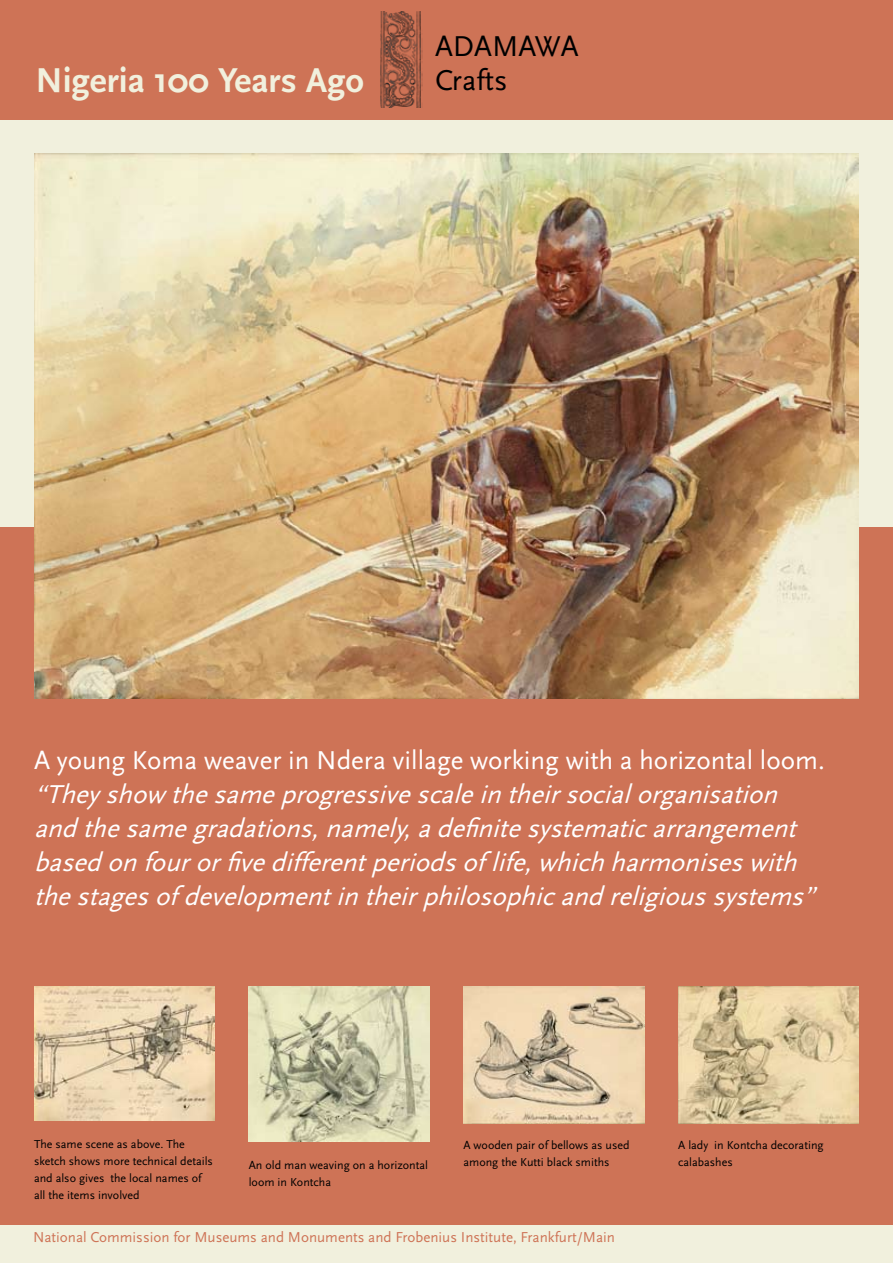
<style>
.page{position:relative;width:893px;height:1263px;background:#fff}
.page>*{position:absolute;margin:0;border:0;box-sizing:border-box;transform-origin:0 0}
.t1{font:700 36px "Scala Sans";color:#f1f0dd}
.t2{font:30px/34px "Scala Sans";color:#000}
.t3{font:italic 27px/34px "Scala Sans";color:#fff}
.t4{font:27px "Scala Sans";color:#fff}
.t5{font:15px "Scala Sans";color:#ce7356}
.t6{font:12px/17px "Scala Sans";color:#000}
</style>
<div class="page">
<div style="left:0;top:119px;width:893px;height:1144px;background:#f1f0dd"></div>
<div style="left:0;top:527px;width:893px;height:698px;background:#ce7356"></div>
<div style="left:0;top:0;width:893px;height:119px;background:#ce7356"></div>
<img style="left:380px;top:12px;width:42px;height:95px">
<img style="left:34px;top:986px;width:181px;height:135px">
<img style="left:249px;top:986px;width:180px;height:156px">
<img style="left:678px;top:986px;width:181px;height:137px">
<img style="left:463px;top:986px;width:181px;height:137px">
<img style="left:34px;top:153px;width:825px;height:545px">
<h1 class="t1" style="left:35px;top:61px;width:330px">Nigeria 100 Years Ago</h1>
<p class="t2" style="left:435px;top:30px;width:145px">ADAMAWA<br>Crafts</p>
<p class="t4" style="left:34px;top:745px;width:792px">A young Koma weaver in Ndera village working with a horizontal loom.</p>
<p class="t3" style="left:34px;top:777px;width:790px">“They show thesameprogressivescaleintheirsocialorganisation andthesamegradations,namely,adefinitesystematicarrangement basedonfourorfivedifferentperiodsof life,whichharmoniseswith thestagesof developmentintheirphilosophicandreligioussystems”</p>
<p class="t6" style="left:34px;top:1136px;width:180px">The same scene as above. The sketch shows more technical details and also gives the local names of all the items involved</p>
<p class="t6" style="left:678px;top:1136px;width:147px">A lady in Kontcha decorating calabashes</p>
<p class="t6" style="left:463px;top:1136px;width:168px">A wooden pair of bellows as used among the Kutti black smiths</p>
<p class="t6" style="left:249px;top:1156px;width:181px">An old man weaving on a horizontal loom in Kontcha</p>
<p class="t5" style="left:33px;top:1229px;width:584px">National Commission for Museums and Monuments and Frobenius Institute, Frankfurt/Main</p>
</div>
